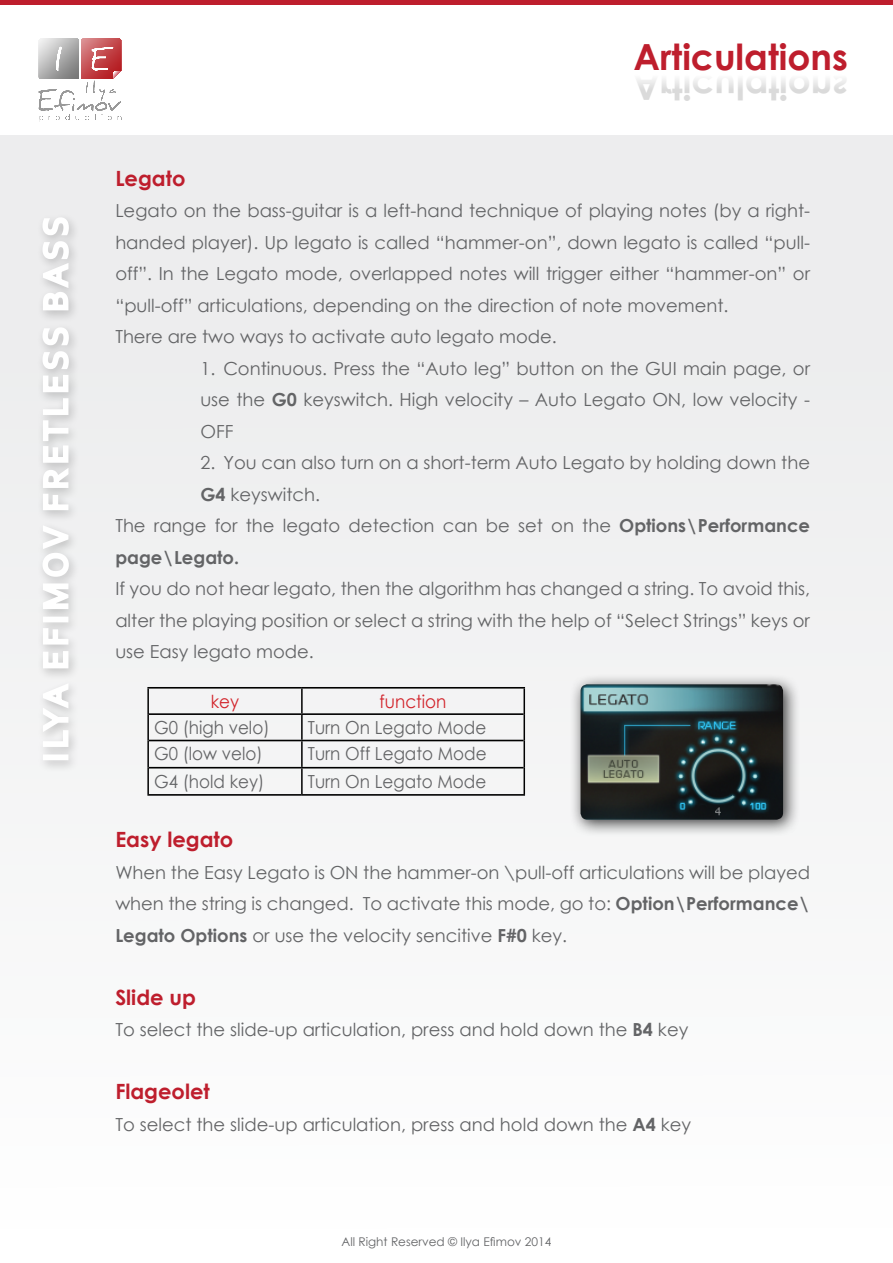
<style>
.page{position:relative;width:893px;height:1263px;background:#fff}
.page>*{position:absolute;margin:0;border:0;box-sizing:border-box;transform-origin:0 0}
.t1{font:700 36px "Century Gothic";color:#be1e2d}
.t2{font:700 21px "Century Gothic";color:#be1e2d}
.t3{font:18px/31.5px "Century Gothic";color:#636466;text-align:justify}
.t4{font:18px "Century Gothic";color:#636466;scale:.93 1}
.t5{font:700 18px "Century Gothic";color:#636466}
.t6{font:18px "Century Gothic";color:#d2232a;scale:.93 1}
.t7{font:12px "Century Gothic";color:#636466}
.s1{font-weight:700}
</style>
<div class="page">
<div style="left:0;top:136px;width:893px;height:1127px;background:#f3f3f4"></div>
<hr style="left:0;top:0;width:893px;height:4px;background:#be1e2d">
<img style="left:38px;top:38px;width:84px;height:84px">
<div style="left:36px;top:212px;width:44px;height:560px;background:#000;opacity:.22"></div>
<div style="left:43px;top:754px;width:25px;height:6px;border:3px solid #fff"></div>
<svg style="left:40px;top:681px;width:31px;height:67px"></svg>
<svg style="left:41px;top:627px;width:29px;height:43px"></svg>
<div style="left:43px;top:617px;width:25px;height:5px;border:3px solid #fff"></div>
<svg style="left:40px;top:523px;width:31px;height:88px"></svg>
<svg style="left:41px;top:215px;width:30px;height:297px"></svg>
<div style="left:570px;top:673px;width:230px;height:164px;background:#000;opacity:.75"></div>
<img style="left:580px;top:684px;width:203px;height:136px">
<hr style="left:147px;top:687px;width:155px;height:2px;background:#000">
<hr style="left:302px;top:687px;width:223px;height:2px;background:#000">
<hr style="left:149px;top:713px;width:153px;height:2px;background:#000">
<hr style="left:302px;top:713px;width:221px;height:2px;background:#000">
<hr style="left:149px;top:740px;width:153px;height:1px;background:#000">
<hr style="left:302px;top:740px;width:221px;height:1px;background:#000">
<hr style="left:302px;top:767px;width:221px;height:1px;background:#000">
<hr style="left:302px;top:794px;width:223px;height:2px;background:#000">
<hr style="left:147px;top:689px;width:2px;height:25px;background:#000">
<hr style="left:301px;top:689px;width:2px;height:24px;background:#000">
<hr style="left:523px;top:689px;width:2px;height:25px;background:#000">
<hr style="left:147px;top:714px;width:2px;height:26px;background:#000">
<hr style="left:301px;top:715px;width:2px;height:25px;background:#000">
<hr style="left:523px;top:714px;width:2px;height:26px;background:#000">
<hr style="left:147px;top:740px;width:2px;height:28px;background:#000">
<hr style="left:301px;top:741px;width:2px;height:26px;background:#000">
<hr style="left:523px;top:740px;width:2px;height:28px;background:#000">
<hr style="left:147px;top:768px;width:2px;height:26px;background:#000">
<hr style="left:301px;top:768px;width:2px;height:26px;background:#000">
<hr style="left:523px;top:768px;width:2px;height:26px;background:#000">
<hr style="left:149px;top:767px;width:153px;height:1px;background:#000">
<hr style="left:147px;top:794px;width:155px;height:2px;background:#000">
<h1 class="t1" style="left:633px;top:29px;width:216px">Articulations</h1>
<p class="t2" style="left:115px;top:162px;width:72px">Legato</p>
<p class="t3" style="left:115px;top:195px;width:696px;text-align:left">Legato on the bass-guitar is a left-hand technique of playing notes (by a right&shy;handed player). Up legato is called “hammer-on”, down legato is called “pull&shy;off”. In the Legato mode, overlapped notes will trigger either “hammer-on” or “pull-off” articulations, depending on the direction of note movement.<br>There are two ways to activate auto legato mode.</p>
<p class="t3" style="left:200px;top:352px;width:611px">1. Сontinuous. Press the “Auto leg” button on the GUI main page, or use the <span class="s1">G0</span> keyswitch. High velocity – Auto Legato ON, low velocity - OFF</p>
<p class="t3" style="left:200px;top:447px;width:611px">2. You can also turn on a short-term Auto Legato by holding down the</p>
<p class="t3" style="left:200px;top:478px;width:121px"><span class="s1">G4</span> keyswitch.</p>
<p class="t3" style="left:115px;top:510px;width:696px">The range for the legato detection can be set on the <span class="s1">Options\Performance</span></p>
<p class="t5" style="left:115px;top:544px;width:125px">page\Legato.</p>
<p class="t3" style="left:115px;top:573px;width:696px">If you do not hear legato, then the algorithm has changed a string. To avoid this, alter the playing position or select a string with the help of “Select Strings” keys or use Easy legato mode.</p>
<p class="t6" style="left:211px;top:689px;width:32px">key</p>
<p class="t6" style="left:380px;top:689px;width:73px">function</p>
<p class="t4" style="left:154px;top:715px;width:126px">G0 (high velo)</p>
<p class="t4" style="left:308px;top:715px;width:193px">Turn On Legato Mode</p>
<p class="t4" style="left:154px;top:741px;width:118px">G0 (low velo)</p>
<p class="t4" style="left:308px;top:741px;width:194px">Turn Off Legato Mode</p>
<p class="t4" style="left:154px;top:768px;width:120px">G4 (hold key)</p>
<p class="t4" style="left:308px;top:768px;width:193px">Turn On Legato Mode</p>
<p class="t2" style="left:115px;top:824px;width:120px">Easy legato</p>
<p class="t3" style="left:115px;top:856px;width:696px">When the Easy Legato is ON the hammer-on \pull-off articulations will be played when the string is changed. To activate this mode, go to: <span class="s1">Option\Performance\ Legato Options</span> or use the velocity sencitive <span class="s1">F#0</span> key.</p>
<p class="t2" style="left:115px;top:981px;width:82px">Slide up</p>
<p class="t3" style="left:115px;top:1014px;width:574px">To select the slide-up articulation, press and hold down the <span class="s1">B4</span> key</p>
<p class="t2" style="left:115px;top:1076px;width:96px">Flageolet</p>
<p class="t3" style="left:115px;top:1108px;width:577px">To select the slide-up articulation, press and hold down the <span class="s1">A4</span> key</p>
<p class="t7" style="left:341px;top:1233px;width:211px">All Right Reserved © Ilya Efimov 2014</p>
</div>
